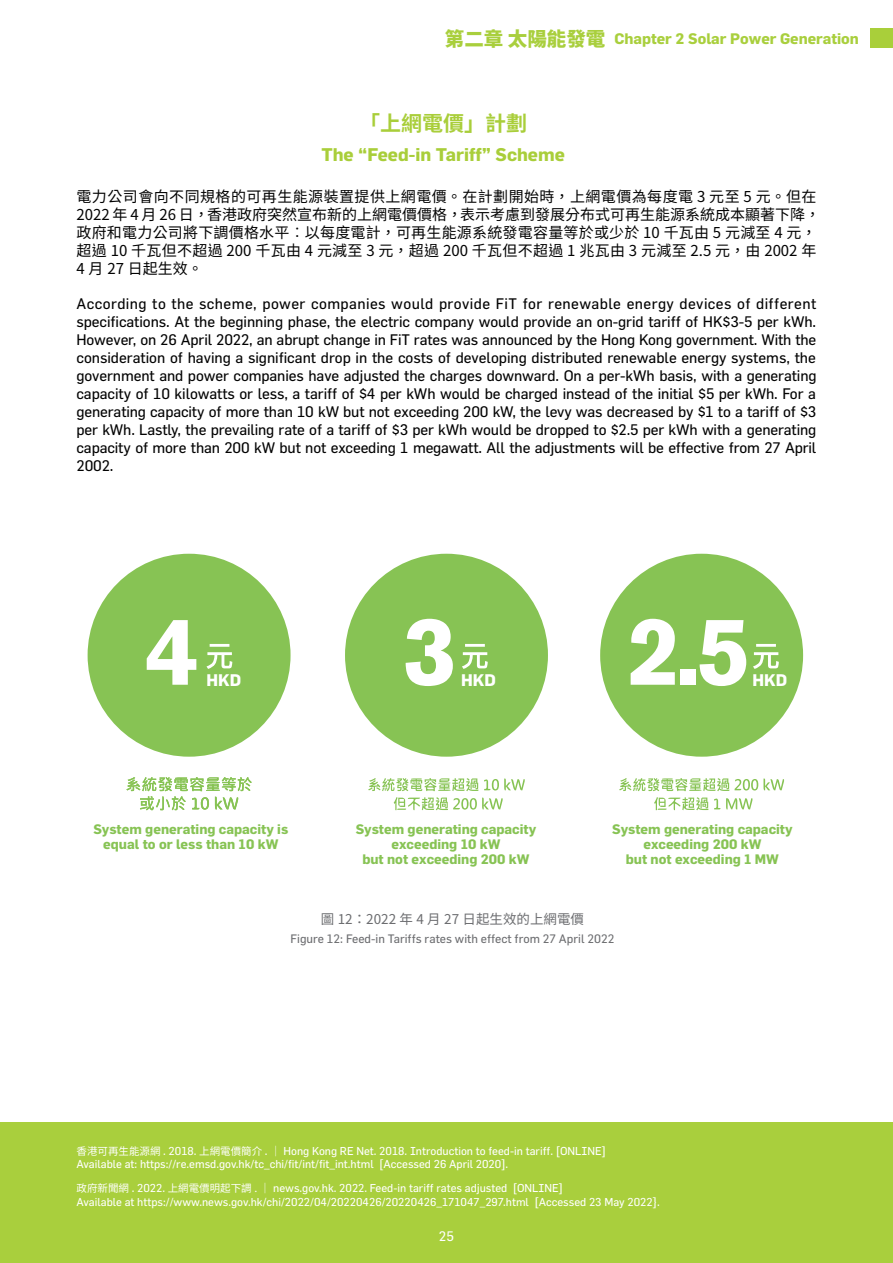
<style>
.page{position:relative;width:893px;height:1263px;background:#fff}
.page>*{position:absolute;margin:0;border:0;box-sizing:border-box;transform-origin:0 0}
.t1{font:900 94.8px "Akzidenz Grotesk";color:#fff}
.t2{font:700 21px "Noto Sans TC";color:#a9ce3a}
.t3{font:700 18px "Flama";color:#a9ce3a}
.t4{font:700 16.5px "Flama";color:#fff}
.t5{font:15px/18px "Flama";letter-spacing:-.01em;color:#030303;text-align:justify}
.t6{font:15px/18px "Noto Sans TC";letter-spacing:.015em;color:#030303}
.t7{font:700 15px "Flama";color:#a9cf3d}
.t8{font:700 13.5px/15px "Flama";color:#87c354;text-align:center}
.t9{font:13.5px "Noto Sans TC";color:#6c6d70}
.t10{font:13.5px "Flama";color:#fff}
.t11{font:12px "Flama";color:#6c6d70}
.t12{font:11.25px/13.5px "Flama";color:#fff}
.s1{font-family:"Noto Sans TC";font-weight:900;font-size:19.5px}
.s2{font-family:"Noto Sans TC";font-size:10.5px}
</style>
<div class="page">
<div style="left:88px;top:554px;width:203px;height:203px;background:#87c354;border-radius:50%"></div>
<div style="left:345px;top:554px;width:203px;height:203px;background:#87c354;border-radius:50%"></div>
<div style="left:600px;top:554px;width:203px;height:203px;background:#87c354;border-radius:50%"></div>
<div style="left:870px;top:29px;width:23px;height:19px;background:#a9cf3a"></div>
<div style="left:0;top:1123px;width:893px;height:140px;background:#a9cf3d"></div>
<svg style="left:368px;top:778px;width:157px;height:13px"></svg>
<svg style="left:394px;top:797px;width:109px;height:13px"></svg>
<svg style="left:126px;top:777px;width:126px;height:33px"></svg>
<svg style="left:207px;top:644px;width:25px;height:25px"></svg>
<svg style="left:462px;top:644px;width:26px;height:25px"></svg>
<svg style="left:753px;top:644px;width:26px;height:25px"></svg>
<svg style="left:619px;top:778px;width:165px;height:13px"></svg>
<svg style="left:654px;top:797px;width:66px;height:13px"></svg>
<svg style="left:726px;top:798px;width:27px;height:11px"></svg>
<p class="t7" style="left:445px;top:29px;width:415px"><span class="s1">第二章 太陽能發電</span> Chapter 2 Solar Power Generation</p>
<h2 class="t2" style="left:359px;top:112px;width:169px">「上網電價」計劃</h2>
<p class="t3" style="left:321px;top:144px;width:245px">The “Feed-in Tariff” Scheme</p>
<p class="t6" style="left:77px;top:188px;width:745px">電力公司會向不同規格的可再生能源裝置提供上網電價。在計劃開始時，上網電價為每度電 3 元至 5 元。但在2022 年 4 月 26 日，香港政府突然宣布新的上網電價價格，表示考慮到發展分布式可再生能源系統成本顯著下降，政府和電力公司將下調價格水平︰以每度電計，可再生能源系統發電容量等於或少於 10 千瓦由 5 元減至 4 元，超過 10 千瓦但不超過 200 千瓦由 4 元減至 3 元，超過 200 千瓦但不超過 1 兆瓦由 3 元減至 2.5 元，由 2002 年4 月 27 日起生效。</p>
<p class="t5" style="left:77px;top:294px;width:742px">According to the scheme, power companies would provide FiT for renewable energy devices of different specifications. At the beginning phase, the electric company would provide an on-grid tariff of HK$3-5 per kWh.<br>However, on 26 April 2022, an abrupt change in FiT rates was announced by the Hong Kong government. With the consideration of having a significant drop in the costs of developing distributed renewable energy systems, the government and power companies have adjusted the charges downward. On a per-kWh basis, with a generating capacity of 10 kilowatts or less, a tariff of $4 per kWh would be charged instead of the initial $5 per kWh. For a generating capacity of more than 10 kW but not exceeding 200 kW, the levy was decreased by $1 to a tariff of $3 per kWh. Lastly, the prevailing rate of a tariff of $3 per kWh would be dropped to $2.5 per kWh with a generating capacity of more than 200 kW but not exceeding 1 megawatt. All the adjustments will be effective from 27 April 2002.</p>
<h1 class="t1" style="left:145px;top:594px;width:54px">4</h1>
<h1 class="t1" style="left:403px;top:594px;width:54px">3</h1>
<h1 class="t1" style="left:627px;top:594px;width:124px">2.5</h1>
<p class="t4" style="left:207px;top:670px;width:36px">HKD</p>
<p class="t4" style="left:461px;top:670px;width:36px">HKD</p>
<p class="t4" style="left:752px;top:670px;width:36px">HKD</p>
<p class="t8" style="left:93px;top:821px;width:196px">System generating capacity is equal to or less than 10 kW</p>
<p class="t8" style="left:356px;top:821px;width:182px">System generating capacity exceeding 10 kW<br>but not exceeding 200 kW</p>
<p class="t8" style="left:612px;top:821px;width:182px">System generating capacity exceeding 200 kW<br>but not exceeding 1 MW</p>
<p class="t9" style="left:321px;top:911px;width:265px">圖 12：2022 年 4 月 27 日起生效的上網電價</p>
<p class="t11" style="left:290px;top:931px;width:325px">Figure 12: Feed-in Tariffs rates with effect from 27 April 2022</p>
<p class="t12" style="left:77px;top:1144px;width:531px"><span class="s2">香港可再生能源網</span> . 2018. <span class="s2">上網電價簡介</span> . <span class="s2">｜</span> Hong Kong RE Net. 2018. Introduction to feed-in tariff. [ONLINE]<br>Available at: https://re.emsd.gov.hk/tc_chi/fit/int/fit_int.html [Accessed 26 April 2020].</p>
<p class="t12" style="left:77px;top:1181px;width:585px"><span class="s2">政府新聞網</span> . 2022. <span class="s2">上網電價明起下調 . ｜</span> news.gov.hk. 2022. Feed-in tariff rates adjusted [ONLINE]<br>Available at https://www.news.gov.hk/chi/2022/04/20220426/20220426_171047_297.html [Accessed 23 May 2022}.</p>
<p class="t10" style="left:439px;top:1227px;width:17px">25</p>
</div>
